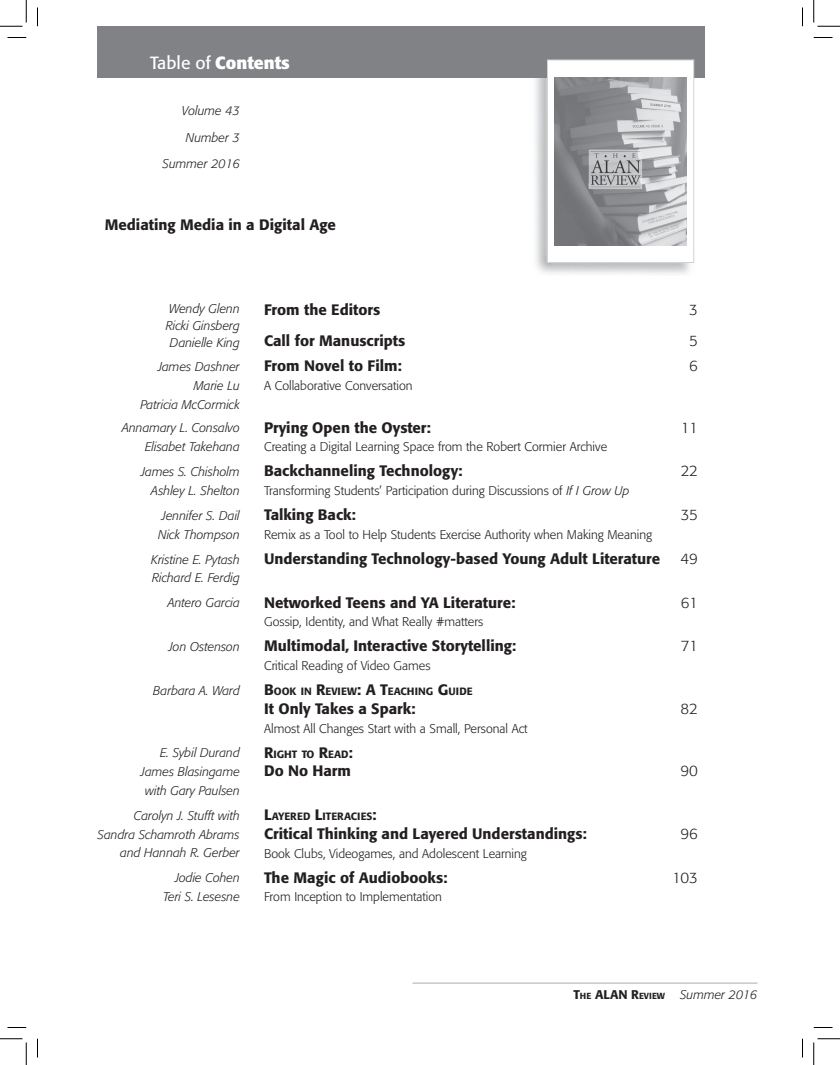
<style>
.page{position:relative;width:840px;height:1065px;background:#fff}
.page>*{position:absolute;margin:0;border:0;box-sizing:border-box;transform-origin:0 0}
.t1{font:700 17.5px "Formata";color:#fff}
.t2{font:500 15px "Formata";color:#231f20}
.t3{font:300 15px "Formata";letter-spacing:-.02em;color:#231f20}
.t4{font:italic 300 12.5px/18.8px "Formata";color:#231f20;text-align:right}
.t5{font:300 12.5px "Formata";color:#231f20}
.t6{font:500 10.5px "Formata";color:#231f20}
.s1{font-weight:400}
.s2{font-style:italic}
.s3{font-size:15px}
.s4{font-weight:500;font-style:normal}
.s5{font-weight:500;font-style:normal;font-size:8.75px}
</style>
<div class="page">
<hr style="left:412px;top:982px;width:346px;height:2px;background:#bcbdc0">
<svg style="left:8px;top:37px;width:18px;height:1px"></svg>
<svg style="left:814px;top:37px;width:18px;height:1px"></svg>
<svg style="left:8px;top:1027px;width:18px;height:1px"></svg>
<svg style="left:814px;top:1027px;width:18px;height:1px"></svg>
<svg style="left:37px;top:8px;width:1px;height:18px"></svg>
<svg style="left:37px;top:1039px;width:1px;height:19px"></svg>
<svg style="left:802px;top:8px;width:1px;height:18px"></svg>
<svg style="left:802px;top:1039px;width:1px;height:19px"></svg>
<svg style="left:0;top:0;width:27px;height:27px"></svg>
<svg style="left:0;top:1039px;width:27px;height:26px"></svg>
<svg style="left:814px;top:0;width:26px;height:27px"></svg>
<svg style="left:814px;top:1039px;width:26px;height:26px"></svg>
<img style="left:535px;top:78px;width:160px;height:196px">
<div style="left:98px;top:26px;width:607px;height:52px;background:#808285"></div>
<div style="left:547px;top:60px;width:147px;height:203px;background:#fff;border:1px solid #d1d2d4"></div>
<img style="left:555px;top:77px;width:132px;height:168px">
<p class="t1" style="left:150px;top:52px;width:142px"><span class="s1">Table of</span> Contents</p>
<p class="t4" style="left:163px;top:98px;width:79px;line-height:26.2px">Volume 43<br>Number 3<br>Summer 2016</p>
<p class="t2" style="left:105px;top:216px;width:233px">Mediating Media in a Digital Age</p>
<p class="t4" style="left:166px;top:300px;width:75px;line-height:17.2px;text-align:center">Wendy Glenn<br>Ricki Ginsberg<br>Danielle King</p>
<p class="t4" style="left:140px;top:357px;width:101px">James Dashner<br>Marie Lu<br>Patricia McCormick</p>
<p class="t4" style="left:122px;top:419px;width:119px">Annamary L. Consalvo<br>Elisabet Takehana</p>
<p class="t4" style="left:141px;top:462px;width:100px">James S. Chisholm<br>Ashley L. Shelton</p>
<p class="t4" style="left:158px;top:506px;width:83px;text-align:center">Jennifer S. Dail<br>Nick Thompson</p>
<p class="t4" style="left:151px;top:550px;width:90px;text-align:left">Kristine E. Pytash<br>Richard E. Ferdig</p>
<p class="t4" style="left:168px;top:594px;width:74px">Antero Garcia</p>
<p class="t4" style="left:169px;top:637px;width:73px">Jon Ostenson</p>
<p class="t4" style="left:153px;top:681px;width:88px">Barbara A. Ward</p>
<p class="t4" style="left:141px;top:744px;width:100px">E. Sybil Durand<br>James Blasingame with Gary Paulsen</p>
<p class="t4" style="left:98px;top:806px;width:144px">Carolyn J. Stufft with<br>Sandra Schamroth Abrams and Hannah R. Gerber</p>
<p class="t4" style="left:163px;top:869px;width:78px">Jodie Cohen<br>Teri S. Lesesne</p>
<p class="t2" style="left:264px;top:301px;width:118px">From the Editors</p>
<p class="t3" style="left:689px;top:301px;width:10px">3</p>
<p class="t2" style="left:264px;top:332px;width:143px">Call for Manuscripts</p>
<p class="t3" style="left:689px;top:332px;width:10px">5</p>
<p class="t2" style="left:264px;top:357px;width:139px">From Novel to Film:</p>
<p class="t3" style="left:689px;top:357px;width:10px">6</p>
<p class="t5" style="left:264px;top:378px;width:150px">A Collaborative Conversation</p>
<p class="t2" style="left:264px;top:418px;width:168px">Prying Open the Oyster:</p>
<p class="t3" style="left:681px;top:419px;width:18px">11</p>
<p class="t5" style="left:264px;top:440px;width:345px">Creating a Digital Learning Space from the Robert Cormier Archive</p>
<p class="t2" style="left:264px;top:462px;width:200px">Backchanneling Technology:</p>
<p class="t3" style="left:681px;top:462px;width:19px">22</p>
<p class="t5" style="left:264px;top:483px;width:367px">Transforming Students’ Participation during Discussions of <span class="s2">If I Grow Up</span></p>
<p class="t2" style="left:264px;top:506px;width:93px">Talking Back:</p>
<p class="t3" style="left:681px;top:506px;width:19px">35</p>
<p class="t5" style="left:264px;top:527px;width:390px">Remix as a Tool to Help Students Exercise Authority when Making Meaning</p>
<p class="t2" style="left:264px;top:549px;width:398px">Understanding Technology-based Young Adult Literature</p>
<p class="t3" style="left:680px;top:550px;width:19px">49</p>
<p class="t2" style="left:264px;top:593px;width:253px">Networked Teens and YA Literature:</p>
<p class="t3" style="left:681px;top:594px;width:18px">61</p>
<p class="t5" style="left:264px;top:615px;width:221px">Gossip, Identity, and What Really #matters</p>
<p class="t2" style="left:264px;top:637px;width:254px">Multimodal, Interactive Storytelling:</p>
<p class="t3" style="left:681px;top:637px;width:18px">71</p>
<p class="t5" style="left:264px;top:658px;width:168px">Critical Reading of Video Games</p>
<p class="t6" style="left:264px;top:685px;width:210px"><span class="s3">B</span>OOK IN <span class="s3">R</span>EVIEW<span class="s3">: A T</span>EACHING <span class="s3">G</span>UIDE</p>
<p class="t2" style="left:264px;top:699px;width:153px">It Only Takes a Spark:</p>
<p class="t3" style="left:680px;top:700px;width:19px">82</p>
<p class="t5" style="left:264px;top:721px;width:265px">Almost All Changes Start with a Small, Personal Act</p>
<p class="t6" style="left:264px;top:747px;width:90px"><span class="s3">R</span>IGHT TO <span class="s3">R</span>EAD<span class="s3">:</span></p>
<p class="t2" style="left:264px;top:762px;width:88px">Do No Harm</p>
<p class="t3" style="left:680px;top:762px;width:19px">90</p>
<p class="t6" style="left:264px;top:810px;width:114px"><span class="s3">L</span>AYERED <span class="s3">L</span>ITERACIES<span class="s3">:</span></p>
<p class="t2" style="left:264px;top:824px;width:324px">Critical Thinking and Layered Understandings:</p>
<p class="t3" style="left:680px;top:825px;width:19px">96</p>
<p class="t5" style="left:264px;top:846px;width:264px">Book Clubs, Videogames, and Adolescent Learning</p>
<p class="t2" style="left:264px;top:868px;width:185px">The Magic of Audiobooks:</p>
<p class="t3" style="left:672px;top:869px;width:27px">103</p>
<p class="t5" style="left:264px;top:890px;width:179px">From Inception to Implementation</p>
<p class="t4" style="left:573px;top:985px;width:186px"><span class="s4">T</span><span class="s5">HE</span> <span class="s4">ALAN R</span><span class="s5">EVIEW</span> Summer 2016</p>
</div>
